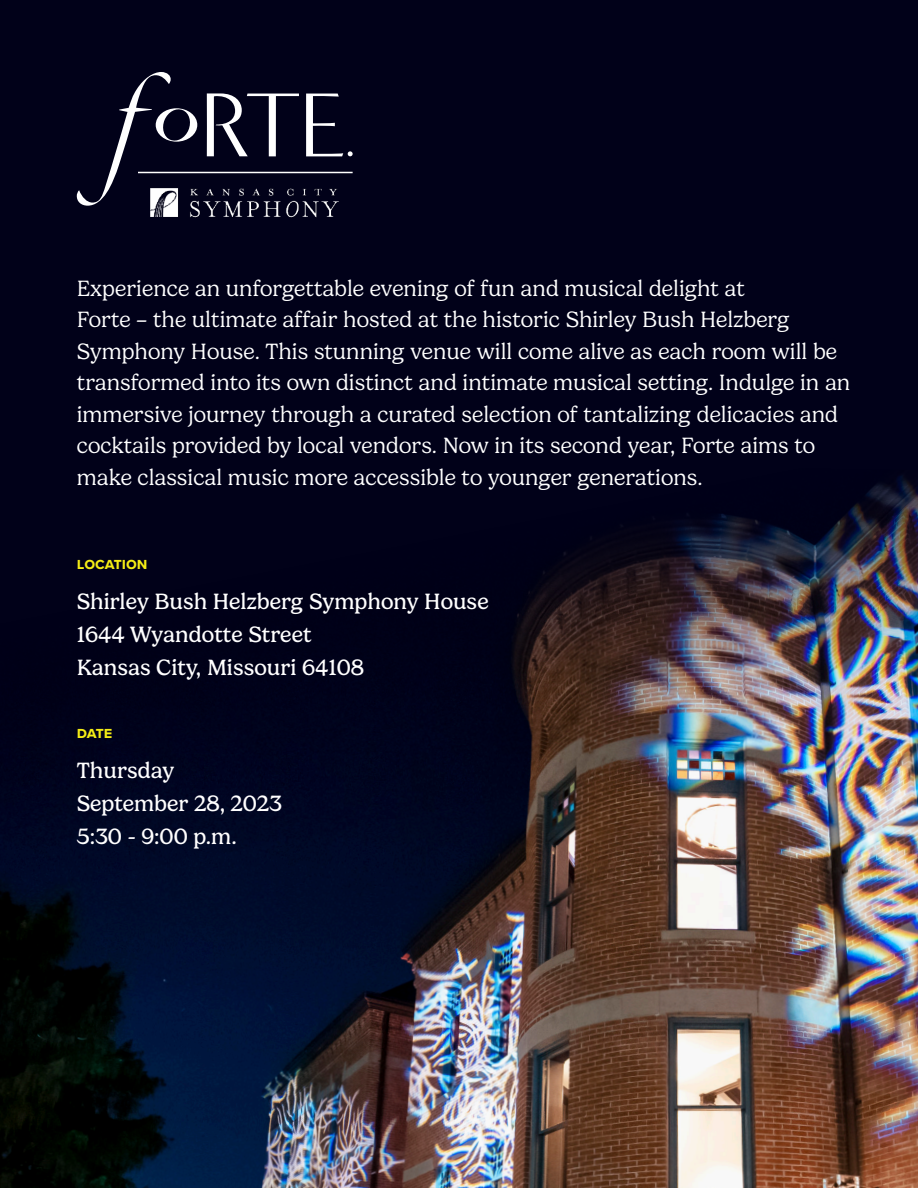
<style>
.page{position:relative;width:918px;height:1188px;background:#010119}
.page>*{position:absolute;margin:0;border:0;box-sizing:border-box;transform-origin:0 0}
.t1{font:300 22.5px/31.5px "Gelica";color:#fff}
.t2{font:22.5px/33px "Gelica";color:#fff}
.t3{font:700 16.5px "Proxima Nova";color:#f4ec15}
</style>
<div class="page">
<img style="left:0;top:476px;width:918px;height:712px">
<svg style="left:207px;top:93px;width:92px;height:63px"></svg>
<svg style="left:77px;top:72px;width:120px;height:134px"></svg>
<svg style="left:306px;top:94px;width:47px;height:62px"></svg>
<img style="left:147px;top:187px;width:192px;height:31px">
<hr style="left:138px;top:172px;width:215px;height:1px;background:#fff">
<p class="t1" style="left:77px;top:274px;width:775px">Experience an unforgettable evening of fun and musical delight at<br>Forte – the ultimate affair hosted at the historic Shirley Bush Helzberg Symphony House. This stunning venue will come alive as each room will be transformed into its own distinct and intimate musical setting. Indulge in an immersive journey through a curated selection of tantalizing delicacies and cocktails provided by local vendors. Now in its second year, Forte aims to make classical music more accessible to younger generations.</p>
<p class="t3" style="left:77px;top:556px;width:72px">location</p>
<p class="t2" style="left:77px;top:587px;width:413px">Shirley Bush Helzberg Symphony House<br>1644 Wyandotte Street<br>Kansas City, Missouri 64108</p>
<p class="t3" style="left:77px;top:725px;width:37px">date</p>
<p class="t2" style="left:77px;top:756px;width:207px">Thursday<br>September 28, 2023<br>5:30 - 9:00 p.m.</p>
</div>
